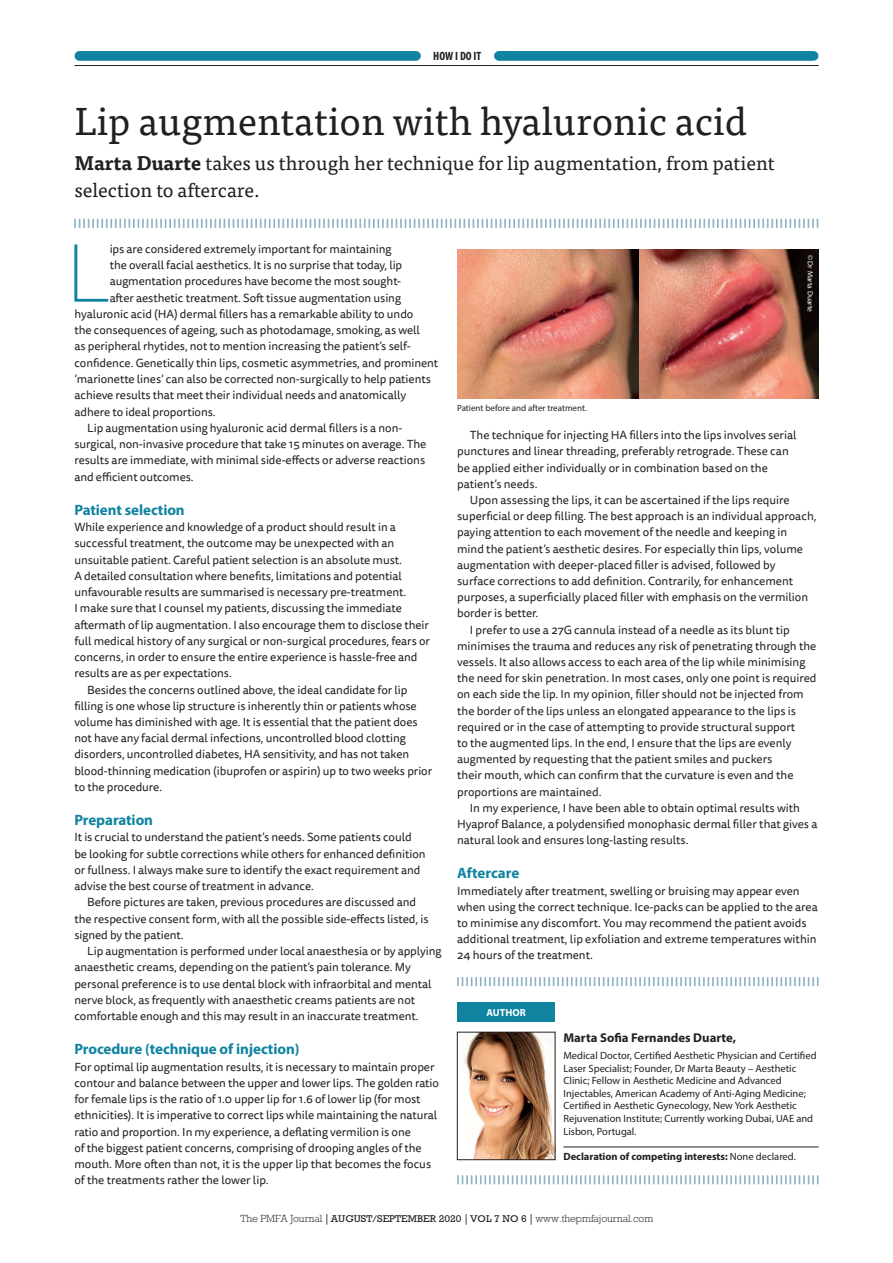
<style>
.page{position:relative;width:893px;height:1263px;background:#fff}
.page>*{position:absolute;margin:0;border:0;box-sizing:border-box;transform-origin:0 0}
.feature_body_drop_ca{font:300 expanded 78.15px "Europa SB";color:#0f83a0}
.feature_Headline{font:39px "Tisa Pro";color:#231f20}
.feature_Standfirst{font:19.5px/27px "Tisa Pro";color:#231f20}
.profesh_dev_subhead{font:700 15px "Myriad Pro";letter-spacing:-.005em;color:#0f83a0}
.feature_Author_name{font:700 12.75px "Myriad Pro";color:#231f20}
.t1{font:700 condensed 12px "Myriad Pro";color:#231f20}
.feature_Body_Indent{font:11.7px/16.2px "Tisa Sans Pro";letter-spacing:-.005em;color:#231f20}
.feature_body_no_inde{font:11.7px/16.2px "Tisa Sans Pro";letter-spacing:-.005em;color:#231f20}
.feature_body_drop_ca-2{font:11.7px "Tisa Sans Pro";letter-spacing:-.005em;color:#231f20}
.feature_author_bioda{font:10.5px/12.6px "Myriad Pro";color:#231f20}
.t2{font:300 10.5px "Rockwell";color:#231f20}
.feature_Author_decla{font:700 10.5px "Myriad Pro";color:#231f20}
.t3{font:700 10.2px "Myriad Pro";color:#fff}
.feature_Caption{font:9px "Myriad Pro";color:#231f20}
.feature_Caption-2{font:7.5px "Myriad Pro";color:#fff}
.s1{font-weight:700}
.s2{font-weight:400}
.s3{font-family:"Adobe Caslon Pro";font-weight:700}
.s4{font-weight:400;font-size:10.05px}
</style>
<div class="page">
<svg style="left:74px;top:219px;width:744px;height:9px"></svg>
<img style="left:461px;top:1034px;width:92px;height:124px">
<div style="left:457px;top:1032px;width:98px;height:128px;border:1px solid #231f20"></div>
<div style="left:457px;top:1003px;width:98px;height:19px;background:#0f83a0"></div>
<hr style="left:563px;top:1147px;width:256px;height:1px;background:#231f20">
<svg style="left:457px;top:977px;width:362px;height:9px"></svg>
<svg style="left:457px;top:1175px;width:362px;height:9px"></svg>
<img style="left:457px;top:249px;width:361px;height:149px">
<div style="left:79px;top:51px;width:337px;height:10px;background:#0f83a0"></div>
<div style="left:499px;top:51px;width:315px;height:10px;background:#0f83a0"></div>
<hr style="left:75px;top:65px;width:744px;height:1px;background:#231f20">
<p class="t1" style="left:433px;top:49px;width:50px">HOW I DO IT</p>
<p class="feature_Headline" style="left:75px;top:92px;width:674px">Lip augmentation with hyaluronic acid</p>
<p class="feature_Standfirst" style="left:74px;top:149px;width:702px"><span class="s1">Marta Duarte</span> takes us through her technique for lip augmentation, from patient selection to aftercare.</p>
<p class="feature_body_drop_ca" style="left:66px;top:229px;width:46px">L</p>
<p class="feature_body_drop_ca-2" style="left:110px;top:241px;width:283px">ips are considered extremely important for maintaining</p>
<p class="feature_body_drop_ca-2" style="left:110px;top:257px;width:294px">the overall facial aesthetics. It is no surprise that today, lip</p>
<p class="feature_body_drop_ca-2" style="left:110px;top:274px;width:293px">augmentation procedures have become the most sought-</p>
<p class="feature_body_drop_ca-2" style="left:110px;top:290px;width:293px">after aesthetic treatment. Soft tissue augmentation using</p>
<p class="feature_body_drop_ca-2" style="left:74px;top:306px;width:340px">hyaluronic acid (HA) dermal fillers has a remarkable ability to undo</p>
<p class="feature_body_drop_ca-2" style="left:74px;top:322px;width:347px">the consequences of ageing, such as photodamage, smoking, as well</p>
<p class="feature_body_drop_ca-2" style="left:74px;top:338px;width:338px">as peripheral rhytides, not to mention increasing the patient’s self-</p>
<p class="feature_body_drop_ca-2" style="left:74px;top:355px;width:365px">confidence. Genetically thin lips, cosmetic asymmetries, and prominent</p>
<p class="feature_body_drop_ca-2" style="left:74px;top:371px;width:358px">‘marionette lines’ can also be corrected non-surgically to help patients</p>
<p class="feature_body_drop_ca-2" style="left:74px;top:387px;width:333px">achieve results that meet their individual needs and anatomically</p>
<p class="feature_body_drop_ca-2" style="left:74px;top:404px;width:143px">adhere to ideal proportions.</p>
<p class="feature_Body_Indent" style="left:74px;top:420px;width:353px;text-indent:13px">Lip augmentation using hyaluronic acid dermal fillers is a non&shy;surgical, non-invasive procedure that take 15 minutes on average. The results are immediate, with minimal side-effects or adverse reactions and efficient outcomes.</p>
<p class="profesh_dev_subhead" style="left:74px;top:500px;width:112px">Patient selection</p>
<p class="feature_body_no_inde" style="left:74px;top:519px;width:357px">While experience and knowledge of a product should result in a successful treatment, the outcome may be unexpected with an unsuitable patient. Careful patient selection is an absolute must.<br>A detailed consultation where benefits, limitations and potential unfavourable results are summarised is necessary pre-treatment.<br>I make sure that I counsel my patients, discussing the immediate aftermath of lip augmentation. I also encourage them to disclose their full medical history of any surgical or non-surgical procedures, fears or concerns, in order to ensure the entire experience is hassle-free and results are as per expectations.</p>
<p class="feature_Body_Indent" style="left:74px;top:682px;width:359px;text-indent:13px">Besides the concerns outlined above, the ideal candidate for lip filling is one whose lip structure is inherently thin or patients whose volume has diminished with age. It is essential that the patient does not have any facial dermal infections, uncontrolled blood clotting disorders, uncontrolled diabetes, HA sensitivity, and has not taken blood-thinning medication (ibuprofen or aspirin) up to two weeks prior to the procedure.</p>
<p class="profesh_dev_subhead" style="left:74px;top:810px;width:80px">Preparation</p>
<p class="feature_body_no_inde" style="left:74px;top:830px;width:353px">It is crucial to understand the patient’s needs. Some patients could be looking for subtle corrections while others for enhanced definition or fullness. I always make sure to identify the exact requirement and advise the best course of treatment in advance.</p>
<p class="feature_Body_Indent" style="left:74px;top:894px;width:356px;text-indent:13px">Before pictures are taken, previous procedures are discussed and the respective consent form, with all the possible side-effects listed, is signed by the patient.</p>
<p class="feature_Body_Indent" style="left:74px;top:943px;width:369px;text-indent:13px">Lip augmentation is performed under local anaesthesia or by applying anaesthetic creams, depending on the patient’s pain tolerance. My personal preference is to use dental block with infraorbital and mental nerve block, as frequently with anaesthetic creams patients are not comfortable enough and this may result in an inaccurate treatment.</p>
<p class="profesh_dev_subhead" style="left:74px;top:1039px;width:227px">Procedure (technique of injection)</p>
<p class="feature_body_no_inde" style="left:74px;top:1059px;width:366px">For optimal lip augmentation results, it is necessary to maintain proper contour and balance between the upper and lower lips. The golden ratio for female lips is the ratio of 1.0 upper lip for 1.6 of lower lip (for most ethnicities). It is imperative to correct lips while maintaining the natural ratio and proportion. In my experience, a deflating vermilion is one<br>of the biggest patient concerns, comprising of drooping angles of the mouth. More often than not, it is the upper lip that becomes the focus of the treatments rather the lower lip.</p>
<p class="feature_Caption" style="left:457px;top:402px;width:131px">Patient before and after treatment.</p>
<p class="feature_Caption-2" style="left:815px;top:255px;width:59px;rotate:90deg">© Dr Marta Duarte</p>
<p class="feature_Body_Indent" style="left:470px;top:427px;width:328px">The technique for injecting HA fillers into the lips involves serial</p>
<p class="feature_Body_Indent" style="left:457px;top:443px;width:333px">punctures and linear threading, preferably retrograde. These can be applied either individually or in combination based on the patient’s needs.</p>
<p class="feature_Body_Indent" style="left:457px;top:492px;width:361px;text-indent:13px">Upon assessing the lips, it can be ascertained if the lips require superficial or deep filling. The best approach is an individual approach, paying attention to each movement of the needle and keeping in mind the patient’s aesthetic desires. For especially thin lips, volume augmentation with deeper-placed filler is advised, followed by surface corrections to add definition. Contrarily, for enhancement purposes, a superficially placed filler with emphasis on the vermilion border is better.</p>
<p class="feature_Body_Indent" style="left:457px;top:622px;width:361px;text-indent:13px">I prefer to use a 27G cannula instead of a needle as its blunt tip minimises the trauma and reduces any risk of penetrating through the vessels. It also allows access to each area of the lip while minimising the need for skin penetration. In most cases, only one point is required on each side the lip. In my opinion, filler should not be injected from the border of the lips unless an elongated appearance to the lips is required or in the case of attempting to provide structural support<br>to the augmented lips. In the end, I ensure that the lips are evenly augmented by requesting that the patient smiles and puckers<br>their mouth, which can confirm that the curvature is even and the proportions are maintained.</p>
<p class="feature_Body_Indent" style="left:457px;top:800px;width:362px;text-indent:13px">In my experience, I have been able to obtain optimal results with<br>Hyaprof Balance, a polydensified monophasic dermal filler that gives a natural look and ensures long-lasting results.</p>
<p class="profesh_dev_subhead" style="left:457px;top:863px;width:64px">Aftercare</p>
<p class="feature_body_no_inde" style="left:457px;top:883px;width:362px">Immediately after treatment, swelling or bruising may appear even when using the correct technique. Ice-packs can be applied to the area to minimise any discomfort. You may recommend the patient avoids additional treatment, lip exfoliation and extreme temperatures within 24 hours of the treatment.</p>
<p class="t3" style="left:487px;top:1006px;width:41px">AUTHOR</p>
<p class="feature_Author_name" style="left:563px;top:1029px;width:174px">Marta Sofia Fernandes Duarte,</p>
<p class="feature_author_bioda" style="left:563px;top:1049px;width:255px">Medical Doctor, Certified Aesthetic Physician and Certified Laser Specialist; Founder, Dr Marta Beauty – Aesthetic Clinic; Fellow in Aesthetic Medicine and Advanced Injectables, American Academy of Anti-Aging Medicine; Certified in Aesthetic Gynecology, New York Aesthetic Rejuvenation Institute; Currently working Dubai, UAE and Lisbon, Portugal.</p>
<p class="feature_Author_decla" style="left:563px;top:1149px;width:234px">Declaration of competing interests: <span class="s2">None declared.</span></p>
<p class="t2" style="left:240px;top:1212px;width:414px">The PMFA Journal <span class="s3">|</span> <span class="s4">AUGUST/SEPTEMBER 2020</span> <span class="s3">|</span> <span class="s4">VOL 7 NO 6</span> <span class="s3">|</span> www.thepmfajournal.com</p>
</div>
